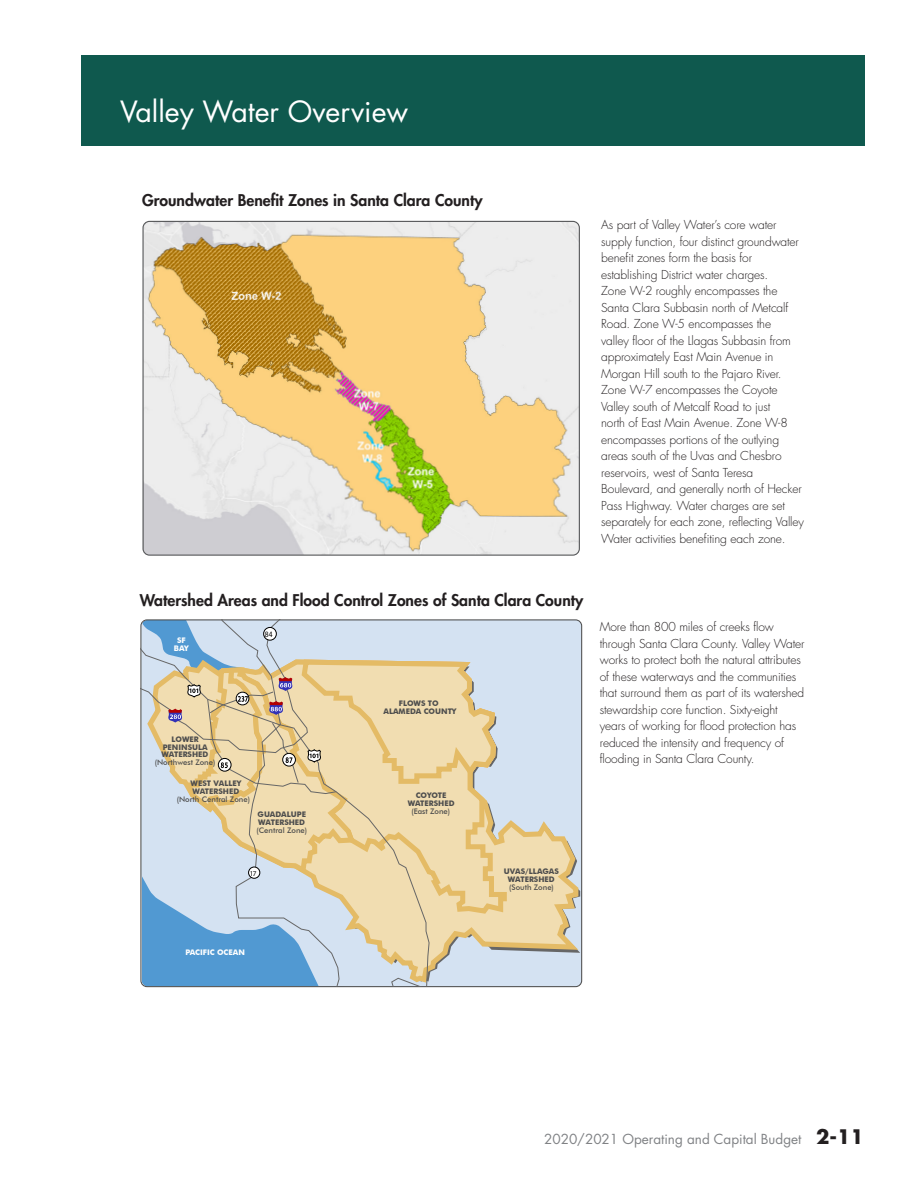
<style>
.page{position:relative;width:918px;height:1188px;background:#fff}
.page>*{position:absolute;margin:0;border:0;box-sizing:border-box;transform-origin:0 0}
.t1{font:28.5px "Futura Std";color:#fff}
.t2{font:800 15.75px "Futura Std";color:#231f20}
.t3{font:13.5px "Futura Std";color:#808285}
.t4{font:300 12px/16.5px "Futura Std";letter-spacing:-.01em;color:#231f20}
.t5{font:900 8.25px "Frutiger";color:#000;scale:.9 1}
.t6{font:700 7.65px/7.6px "Futura BT";color:#4d4d4d;text-align:center}
.t7{font:500 7.65px "Futura BT";color:#4d4d4d}
.t8{font:700 7.65px/7.6px "Futura BT";color:#fff;text-align:center}
.t9{font:900 7.35px "Frutiger";color:#000}
.s1{font-weight:500}
.s2{font-weight:700;font-size:19.5px;color:#231f20}
</style>
<div class="page">
<div style="left:82px;top:55px;width:783px;height:91px;background:#0f594e"></div>
<img style="left:144px;top:221px;width:434px;height:333px">
<div style="left:142px;top:221px;width:438px;height:335px;border:1px solid #57585a;border-radius:6px"></div>
<svg style="left:430px;top:656px;width:152px;height:330px;background:#d9dad3"></svg>
<svg style="left:430px;top:657px;width:79px;height:259px;background:#e4d8ba"></svg>
<svg style="left:340px;top:878px;width:90px;height:109px;background:#e4d9bc"></svg>
<svg style="left:379px;top:977px;width:47px;height:10px"></svg>
<svg style="left:141px;top:878px;width:199px;height:109px;background:#92bbdd"></svg>
<div style="left:248px;top:867px;width:12px;height:12px;border:1px solid #000;border-radius:50%"></div>
<svg style="left:141px;top:620px;width:357px;height:258px;background:#e0d5ba"></svg>
<h1 class="t1" style="left:120px;top:93px;width:290px">Valley Water Overview</h1>
<p class="t2" style="left:142px;top:191px;width:342px">Groundwater Benefit Zones in Santa Clara County</p>
<p class="t4" style="left:601px;top:217px;width:204px">As part of Valley Water’s core water supply function, four distinct groundwater benefit zones form the basis for establishing District water charges.<br>Zone W-2 roughly encompasses the Santa Clara Subbasin north of Metcalf Road. Zone W-5 encompasses the<br>valley floor of the Llagas Subbasin from approximately East Main Avenue in Morgan Hill south to the Pajaro River.<br>Zone W-7 encompasses the Coyote Valley south of Metcalf Road to just<br>north of East Main Avenue. Zone W-8 encompasses portions of the outlying areas south of the Uvas and Chesbro reservoirs, west of Santa Teresa Boulevard, and generally north of Hecker Pass Highway. Water charges are set separately for each zone, reflecting Valley Water activities benefiting each zone.</p>
<p class="t2" style="left:140px;top:590px;width:445px">Watershed Areas and Flood Control Zones of Santa Clara County</p>
<p class="t8" style="left:174px;top:636px;width:17px">SF<br>BAY</p>
<p class="t5" style="left:265px;top:630px;width:10px">84</p>
<p class="t6" style="left:162px;top:735px;width:48px">LOWER<br>PENINSULA<br>WATERSHED</p>
<p class="t7" style="left:155px;top:757px;width:62px">(Northwest Zone)</p>
<p class="t6" style="left:191px;top:780px;width:52px;text-align:left">WEST VALLEY<br>WATERSHED</p>
<p class="t7" style="left:177px;top:795px;width:75px">(North Central Zone)</p>
<p class="t6" style="left:258px;top:811px;width:50px;text-align:left">GUADALUPE<br>WATERSHED</p>
<p class="t7" style="left:256px;top:826px;width:52px">(Central Zone)</p>
<p class="t9" style="left:250px;top:869px;width:8px">17</p>
<p class="t6" style="left:383px;top:700px;width:75px">FLOWS TO<br>ALAMEDA COUNTY</p>
<p class="t6" style="left:408px;top:792px;width:48px">COYOTE<br>WATERSHED</p>
<p class="t7" style="left:411px;top:807px;width:40px">(East Zone)</p>
<p class="t6" style="left:504px;top:867px;width:56px;line-height:8.1px">UVAS/LLAGAS<br>WATERSHED <span class="s1">(South Zone)</span></p>
<p class="t4" style="left:600px;top:619px;width:206px">More than 800 miles of creeks flow through Santa Clara County. Valley Water works to protect both the natural attributes of these waterways and the communities that surround them as part of its watershed stewardship core function. Sixty-eight years of working for flood protection has reduced the intensity and frequency of flooding in Santa Clara County.</p>
<p class="t8" style="left:185px;top:948px;width:61px">PACIFIC OCEAN</p>
<p class="t3" style="left:544px;top:1130px;width:321px">2020/2021 Operating and Capital Budget <span class="s2">2-11</span></p>
</div>
